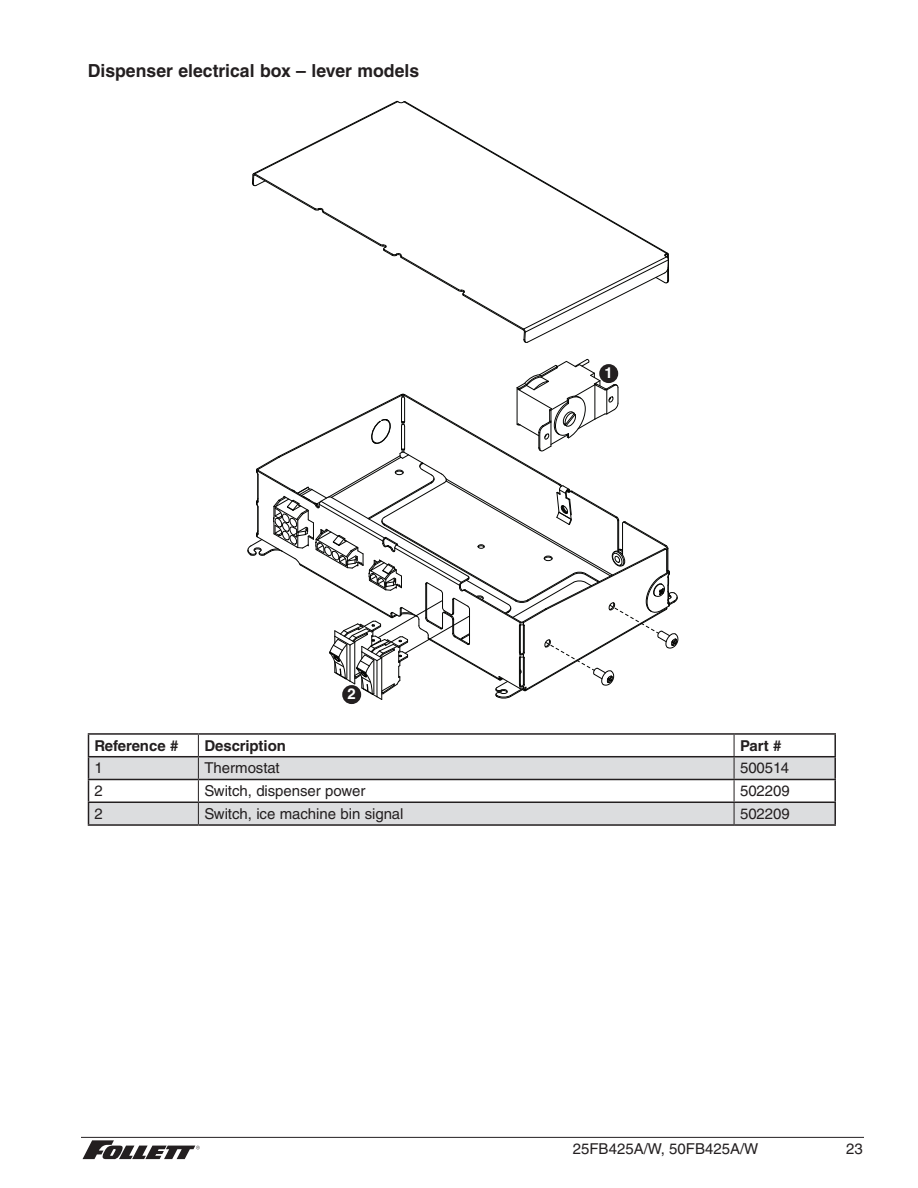
<style>
.page{position:relative;width:918px;height:1188px;background:#fff}
.page>*{position:absolute;margin:0;border:0;box-sizing:border-box;transform-origin:0 0}
.t1{font:700 18px "Helvetica LT Std";color:#231f20}
.t2{font:15px "Helvetica LT Std";letter-spacing:-.005em;color:#231f20}
.t3{font:700 15px "Helvetica LT Std";letter-spacing:-.005em;color:#231f20}
.t4{font:700 15px "Helvetica LT Std";color:#fff}
</style>
<div class="page">
<svg style="left:83px;top:1140px;width:117px;height:19px"></svg>
<hr style="left:81px;top:1137px;width:783px;height:1px;background:#231f20">
<svg style="left:252px;top:100px;width:418px;height:243px"></svg>
<svg style="left:247px;top:358px;width:432px;height:343px"></svg>
<div style="left:345px;top:688px;width:13px;height:13px;background:#231f20;border-radius:50%"></div>
<div style="left:342px;top:685px;width:19px;height:19px;border:6px solid #231f20;border-radius:50%"></div>
<div style="left:602px;top:367px;width:13px;height:13px;background:#231f20;border-radius:50%"></div>
<div style="left:599px;top:364px;width:19px;height:19px;border:6px solid #231f20;border-radius:50%"></div>
<svg style="left:89px;top:757px;width:745px;height:67px;fill:#dcdddf"></svg>
<svg style="left:198px;top:735px;width:1px;height:89px"></svg>
<svg style="left:734px;top:735px;width:1px;height:89px"></svg>
<hr style="left:88px;top:733px;width:110px;height:2px;background:#231f20">
<hr style="left:198px;top:733px;width:536px;height:2px;background:#231f20">
<hr style="left:734px;top:733px;width:102px;height:2px;background:#231f20">
<hr style="left:834px;top:735px;width:2px;height:21px;background:#231f20">
<hr style="left:88px;top:756px;width:110px;height:1px;background:#231f20">
<hr style="left:198px;top:756px;width:536px;height:1px;background:#231f20">
<hr style="left:734px;top:756px;width:102px;height:1px;background:#231f20">
<hr style="left:834px;top:757px;width:2px;height:22px;background:#231f20">
<hr style="left:88px;top:779px;width:110px;height:1px;background:#231f20">
<hr style="left:198px;top:779px;width:536px;height:1px;background:#231f20">
<hr style="left:734px;top:779px;width:102px;height:1px;background:#231f20">
<hr style="left:834px;top:780px;width:2px;height:22px;background:#231f20">
<hr style="left:88px;top:802px;width:110px;height:1px;background:#231f20">
<svg style="left:88px;top:735px;width:1px;height:89px"></svg>
<hr style="left:198px;top:802px;width:536px;height:1px;background:#231f20">
<hr style="left:734px;top:802px;width:102px;height:1px;background:#231f20">
<hr style="left:834px;top:803px;width:2px;height:21px;background:#231f20">
<hr style="left:88px;top:824px;width:110px;height:2px;background:#231f20">
<hr style="left:198px;top:824px;width:536px;height:2px;background:#231f20">
<hr style="left:734px;top:824px;width:102px;height:2px;background:#231f20">
<p class="t1" style="left:88px;top:60px;width:333px">Dispenser electrical box – lever models</p>
<p class="t4" style="left:348px;top:685px;width:10px">2</p>
<p class="t4" style="left:605px;top:364px;width:10px">1</p>
<p class="t3" style="left:94px;top:736px;width:85px">Reference #</p>
<p class="t3" style="left:204px;top:736px;width:83px">Description</p>
<p class="t3" style="left:740px;top:736px;width:43px">Part #</p>
<p class="t2" style="left:95px;top:760px;width:10px">1</p>
<p class="t2" style="left:204px;top:760px;width:77px">Thermostat</p>
<p class="t2" style="left:740px;top:760px;width:51px">500514</p>
<p class="t2" style="left:95px;top:782px;width:10px">2</p>
<p class="t2" style="left:204px;top:782px;width:162px">Switch, dispenser power</p>
<p class="t2" style="left:740px;top:782px;width:51px">502209</p>
<p class="t2" style="left:95px;top:805px;width:10px">2</p>
<p class="t2" style="left:204px;top:805px;width:201px">Switch, ice machine bin signal</p>
<p class="t2" style="left:740px;top:805px;width:51px">502209</p>
<p class="t2" style="left:573px;top:1140px;width:187px">25FB425A/W, 50FB425A/W</p>
<p class="t2" style="left:846px;top:1140px;width:18px">23</p>
</div>
